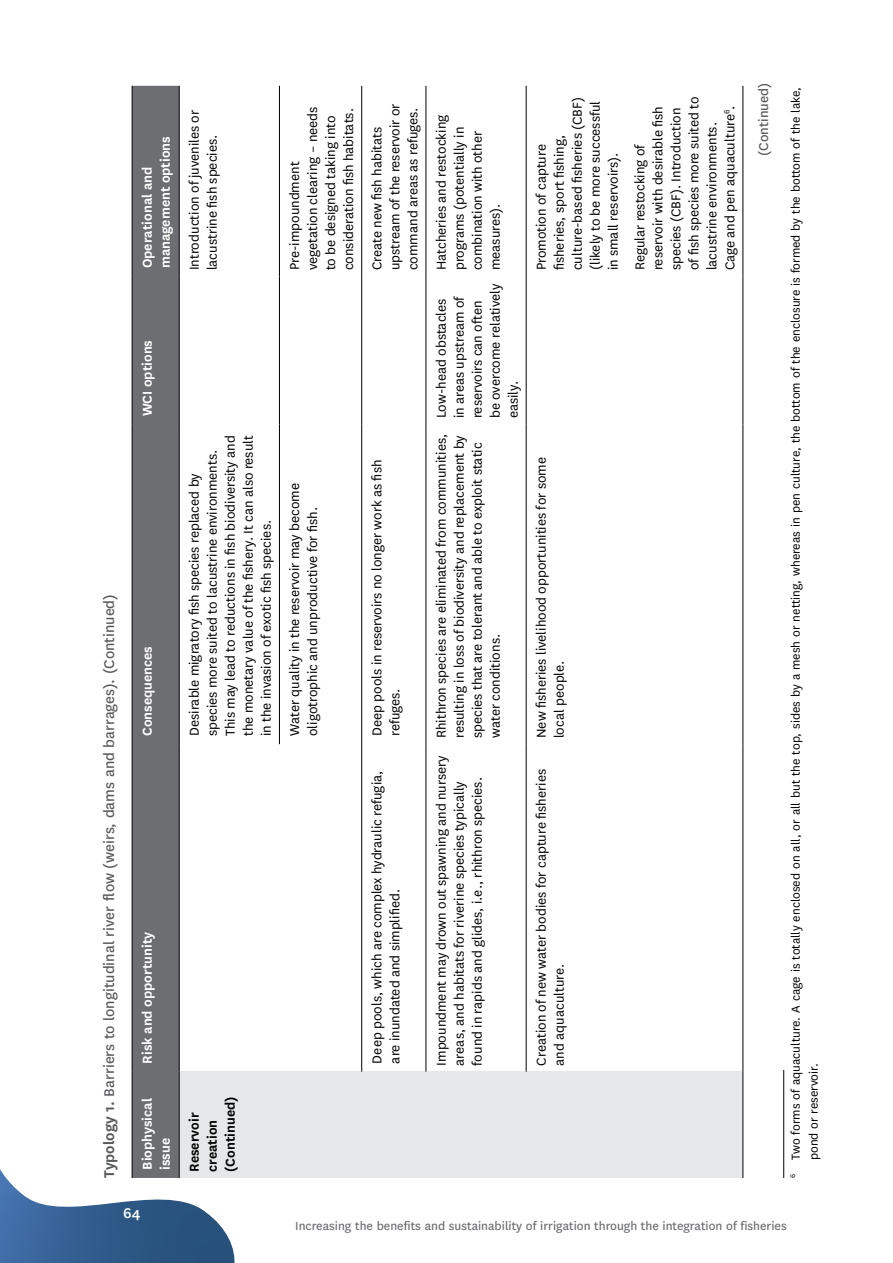
<style>
.page{position:relative;width:893px;height:1263px;background:#fff}
.page>*{position:absolute;margin:0;border:0;box-sizing:border-box;transform-origin:0 0}
.t1{font:16.5px "National";color:#58595b}
.t2{font:500 16.5px "National";color:#fff}
.t3{font:15px/18px "National";color:#000}
.t4{font:600 15px/18px "National";color:#fff}
.t5{font:600 15px/18px "National";color:#000}
.t6{font:15px "National";color:#58595b}
.t7{font:13.5px/18px "National";color:#000}
.t8{font:13.5px "National";color:#6d6e71}
.s1{font-weight:600}
</style>
<div class="page">
<svg style="left:0;top:1049px;width:235px;height:214px"></svg>
<div style="left:133px;top:86px;width:46px;height:1092px;background:#6d6e71"></div>
<div style="left:179px;top:1071px;width:564px;height:107px;background:#e6e7e8"></div>
<hr style="left:132px;top:1071px;width:1px;height:107px;background:#000">
<hr style="left:132px;top:744px;width:1px;height:327px;background:#000">
<hr style="left:132px;top:424px;width:1px;height:320px;background:#000">
<hr style="left:132px;top:276px;width:1px;height:148px;background:#000">
<hr style="left:132px;top:86px;width:1px;height:190px;background:#000">
<hr style="left:179px;top:1071px;width:1px;height:107px;background:#000">
<hr style="left:179px;top:744px;width:1px;height:327px;background:#000">
<hr style="left:179px;top:424px;width:1px;height:320px;background:#000">
<hr style="left:179px;top:276px;width:1px;height:148px;background:#000">
<hr style="left:179px;top:86px;width:1px;height:190px;background:#000">
<hr style="left:361px;top:86px;width:1px;height:190px;background:#000">
<hr style="left:426px;top:86px;width:1px;height:190px;background:#000">
<hr style="left:361px;top:424px;width:1px;height:320px;background:#000">
<hr style="left:361px;top:276px;width:1px;height:148px;background:#000">
<hr style="left:426px;top:744px;width:1px;height:327px;background:#000">
<hr style="left:426px;top:424px;width:1px;height:320px;background:#000">
<hr style="left:426px;top:276px;width:1px;height:148px;background:#000">
<hr style="left:526px;top:744px;width:1px;height:327px;background:#000">
<hr style="left:526px;top:424px;width:1px;height:320px;background:#000">
<hr style="left:526px;top:276px;width:1px;height:148px;background:#000">
<hr style="left:526px;top:86px;width:1px;height:190px;background:#000">
<hr style="left:279px;top:424px;width:1px;height:320px;background:#000">
<hr style="left:279px;top:276px;width:1px;height:148px;background:#000">
<hr style="left:279px;top:86px;width:1px;height:190px;background:#000">
<hr style="left:361px;top:744px;width:1px;height:327px;background:#000">
<hr style="left:743px;top:1071px;width:1px;height:107px;background:#000">
<hr style="left:743px;top:744px;width:1px;height:327px;background:#000">
<hr style="left:743px;top:424px;width:1px;height:320px;background:#000">
<hr style="left:743px;top:276px;width:1px;height:148px;background:#000">
<hr style="left:743px;top:86px;width:1px;height:190px;background:#000">
<hr style="left:783px;top:1070px;width:1px;height:108px;background:#000">
<p class="t4" style="left:137px;top:268px;width:134px;rotate:-90deg">Operational and management options</p>
<p class="t4" style="left:137px;top:416px;width:78px;rotate:-90deg">WCI options</p>
<p class="t1" style="left:98px;top:1178px;width:585px;rotate:-90deg"><span class="s1">Typology 1.</span> Barriers to longitudinal river flow (weirs, dams and barrages). (Continued)</p>
<p class="t4" style="left:137px;top:736px;width:92px;rotate:-90deg">Consequences</p>
<p class="t4" style="left:137px;top:1063px;width:133px;rotate:-90deg">Risk and opportunity</p>
<p class="t4" style="left:137px;top:1170px;width:73px;rotate:-90deg">Biophysical issue</p>
<p class="t2" style="left:123px;top:1202px;width:19px">64</p>
<p class="t3" style="left:185px;top:270px;width:162px;rotate:-90deg">Introduction of juveniles or lacustrine fish species.</p>
<p class="t3" style="left:285px;top:270px;width:165px;rotate:-90deg">Pre-impoundment vegetation clearing – needs to be designed taking into consideration fish habitats.</p>
<p class="t3" style="left:185px;top:736px;width:302px;rotate:-90deg">Desirable migratory fish species replaced by species more suited to lacustrine environments.<br>This may lead to reductions in fish biodiversity and the monetary value of the fishery. It can also result in the invasion of exotic fish species.</p>
<p class="t3" style="left:285px;top:736px;width:254px;rotate:-90deg">Water quality in the reservoir may become oligotrophic and unproductive for fish.</p>
<p class="t5" style="left:184px;top:1172px;width:77px;rotate:-90deg">Reservoir creation (Continued)</p>
<p class="t3" style="left:367px;top:270px;width:168px;rotate:-90deg">Create new fish habitats upstream of the reservoir or command areas as refuges.</p>
<p class="t3" style="left:367px;top:736px;width:278px;rotate:-90deg">Deep pools in reservoirs no longer work as fish refuges.</p>
<p class="t3" style="left:367px;top:1063px;width:294px;rotate:-90deg">Deep pools, which are complex hydraulic refugia, are inundated and simplified.</p>
<p class="t3" style="left:431px;top:270px;width:157px;rotate:-90deg">Hatcheries and restocking programs (potentially in combination with other measures).</p>
<p class="t3" style="left:431px;top:418px;width:136px;rotate:-90deg">Low-head obstacles<br>in areas upstream of reservoirs can often be overcome relatively easily.</p>
<p class="t3" style="left:431px;top:738px;width:306px;rotate:-90deg">Rhithron species are eliminated from communities, resulting in loss of biodiversity and replacement by species that are tolerant and able to exploit static water conditions.</p>
<p class="t3" style="left:431px;top:1065px;width:312px;rotate:-90deg">Impoundment may drown out spawning and nursery areas, and habitats for riverine species typically found in rapids and glides, i.e., rhithron species.</p>
<p class="t6" style="left:754px;top:156px;width:74px;rotate:-90deg">(Continued)</p>
<p class="t3" style="left:532px;top:270px;width:175px;rotate:-90deg">Promotion of capture fisheries, sport fishing, culture-based fisheries (CBF) (likely to be more successful in small reservoirs).</p>
<p class="t3" style="left:630px;top:270px;width:175px;rotate:-90deg">Regular restocking of reservoir with desirable fish species (CBF). Introduction of fish species more suited to lacustrine environments.<br>Cage and pen aquaculture<sup>6</sup>.</p>
<p class="t7" style="left:786px;top:1160px;width:1074px;text-indent:-18px;rotate:-90deg"><sup>6</sup> Two forms of aquaculture. A cage is totally enclosed on all, or all but the top, sides by a mesh or netting, whereas in pen culture, the bottom of the enclosure is formed by the bottom of the lake, pond or reservoir.</p>
<p class="t3" style="left:532px;top:738px;width:282px;rotate:-90deg">New fisheries livelihood opportunities for some local people.</p>
<p class="t3" style="left:532px;top:1065px;width:298px;rotate:-90deg">Creation of new water bodies for capture fisheries and aquaculture.</p>
<p class="t8" style="left:295px;top:1217px;width:493px">Increasing the benefits and sustainability of irrigation through the integration of fisheries</p>
</div>
